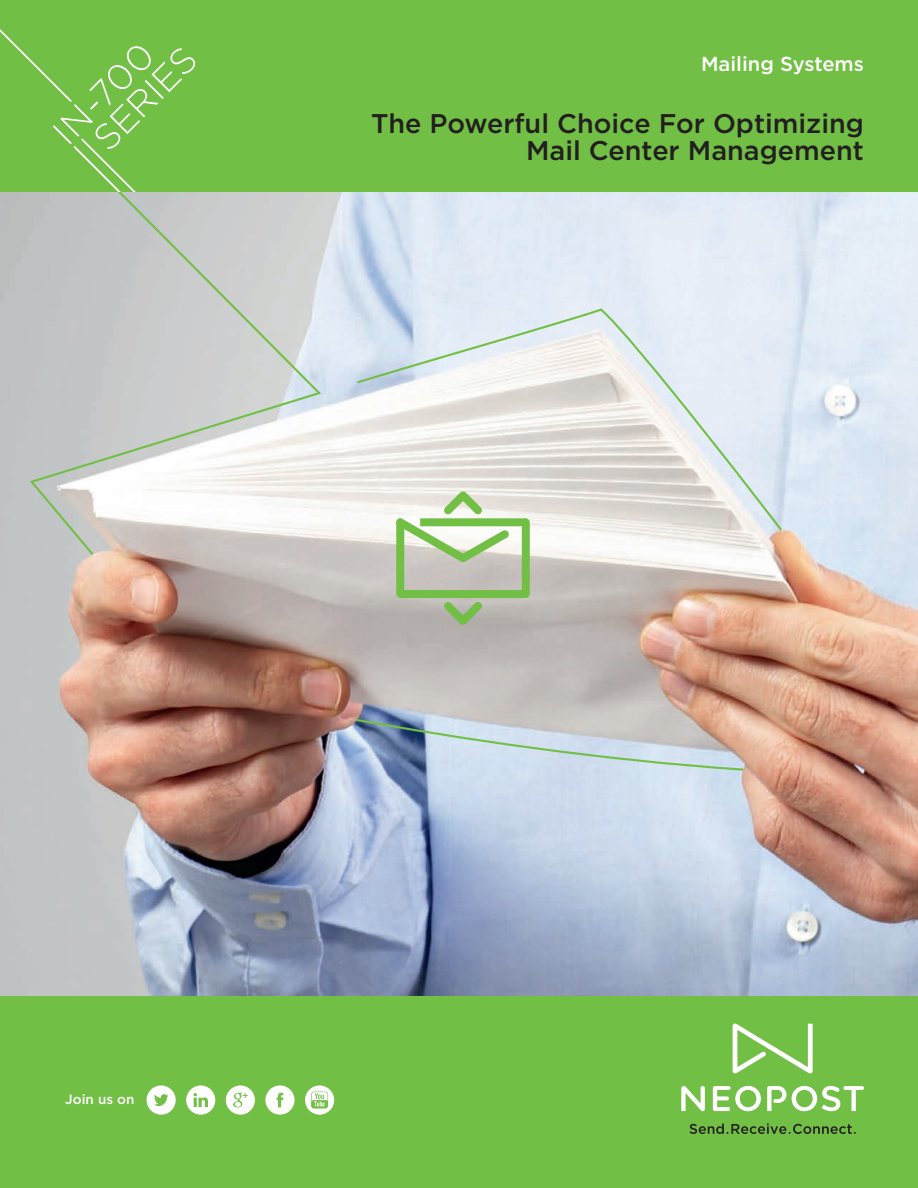
<style>
.page{position:relative;width:918px;height:1188px;background:#fff}
.page>*{position:absolute;margin:0;border:0;box-sizing:border-box;transform-origin:0 0}
.Prod_Category{font:500 27px/27px "Gotham";color:#231f20;text-align:right}
.Prod_Category-2{font:500 20.25px "Gotham";color:#fff}
.Neo_Body_Txt{font:500 13.5px "Gotham";color:#fff}
</style>
<div class="page">
<img style="left:0;top:191px;width:918px;height:806px">
<svg style="left:28px;top:191px;width:295px;height:366px"></svg>
<svg style="left:355px;top:307px;width:428px;height:225px"></svg>
<svg style="left:354px;top:717px;width:391px;height:55px;background:#bac5cd"></svg>
<div style="left:0;top:0;width:918px;height:191px;background:#71bf44"></div>
<svg style="left:0;top:29px;width:196px;height:162px"></svg>
<div style="left:0;top:997px;width:918px;height:191px;background:#71bf44"></div>
<svg style="left:713px;top:1086px;width:48px;height:25px"></svg>
<svg style="left:767px;top:1086px;width:97px;height:25px"></svg>
<svg style="left:690px;top:1124px;width:166px;height:10px"></svg>
<svg style="left:681px;top:1086px;width:24px;height:25px"></svg>
<svg style="left:733px;top:1023px;width:80px;height:50px"></svg>
<svg style="left:265px;top:1085px;width:30px;height:30px"></svg>
<svg style="left:305px;top:1085px;width:29px;height:30px"></svg>
<svg style="left:226px;top:1085px;width:29px;height:30px"></svg>
<svg style="left:186px;top:1085px;width:29px;height:30px"></svg>
<svg style="left:147px;top:1085px;width:29px;height:30px"></svg>
<div style="left:396px;top:518px;width:134px;height:80px;border:8px solid #71bf44"></div>
<div style="left:420px;top:518px;width:106px;height:8px;background:#71bf44"></div>
<svg style="left:396px;top:491px;width:120px;height:78px"></svg>
<svg style="left:437px;top:595px;width:52px;height:30px;background:#a1b88c"></svg>
<p class="Prod_Category-2" style="left:701px;top:51px;width:164px">Mailing Systems</p>
<p class="Prod_Category" style="left:371px;top:110px;width:494px">The Powerful Choice For Optimizing<br>Mail Center Management</p>
<p class="Neo_Body_Txt" style="left:65px;top:1091px;width:71px">Join us on</p>
</div>
